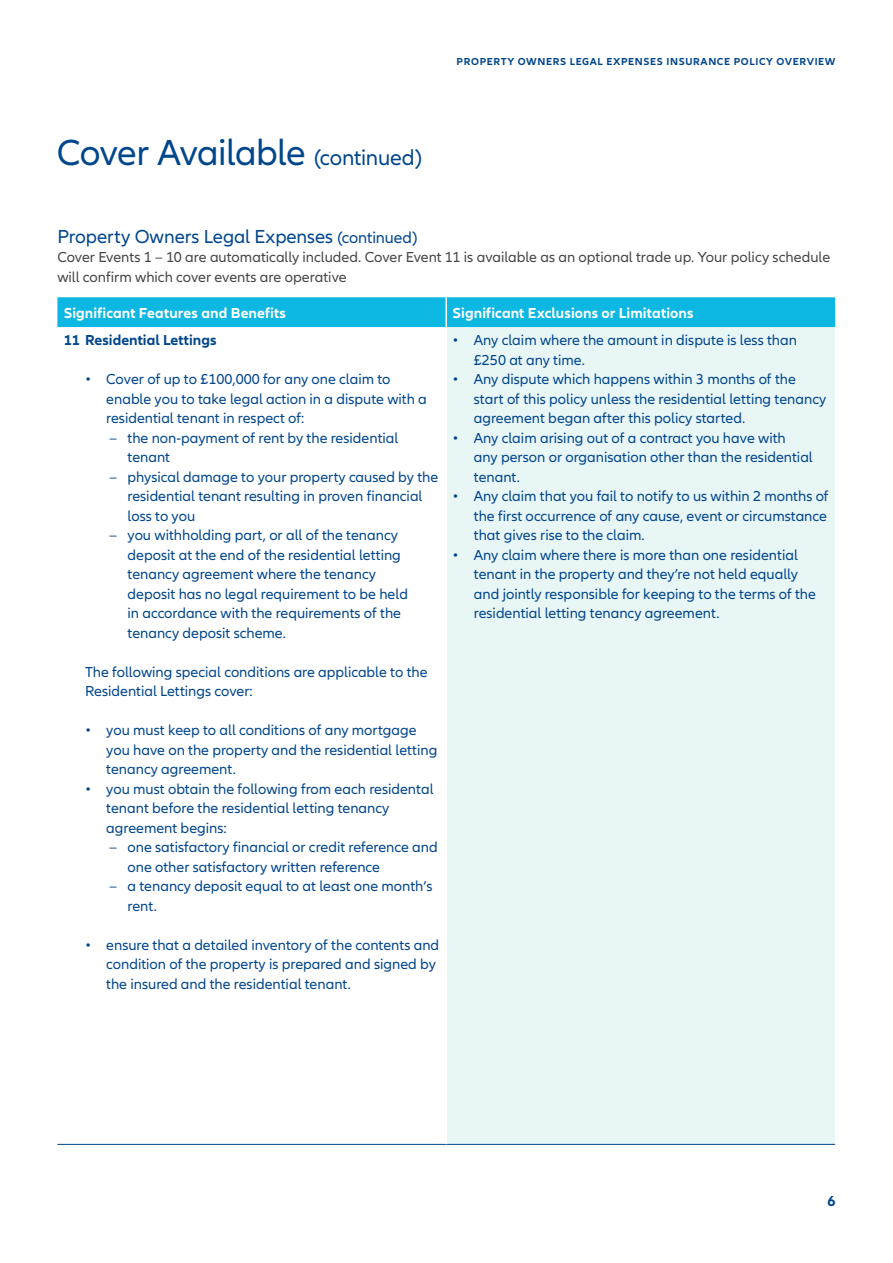
<style>
.page{position:relative;width:893px;height:1263px;background:#fff}
.page>*{position:absolute;margin:0;border:0;box-sizing:border-box;transform-origin:0 0}
.t1{font:37.5px "Allianz Neo";letter-spacing:-.02em;color:#00468b}
.t2{font:19.5px "Allianz Neo";letter-spacing:-.005em;color:#00468b}
.t3{font:15px/19.5px "Allianz Neo";color:#00468b}
.t4{font:15px/19.5px "Allianz Neo";color:#464547}
.t5{font:700 15px "Allianz Neo";letter-spacing:.005em;color:#fff}
.t6{font:700 15px "Allianz Neo";color:#00468b}
.t7{font:700 10.5px "Allianz Neo";letter-spacing:.06em;color:#00468b}
.s1{font-size:22.5px}
.s2{font-size:16.5px}
</style>
<div class="page">
<div style="left:446px;top:327px;width:389px;height:817px;background:#e9f6f6"></div>
<hr style="left:57px;top:1144px;width:389px;height:1px;background:#00468b">
<hr style="left:446px;top:1144px;width:389px;height:1px;background:#00468b">
<hr style="left:445px;top:327px;width:2px;height:817px;background:#fff">
<div style="left:57px;top:297px;width:778px;height:30px;background:#0cb7e1"></div>
<hr style="left:445px;top:297px;width:2px;height:30px;background:#fff">
<h1 class="t1" style="left:57px;top:132px;width:367px">Cover Available <span class="s1">(continued)</span></h1>
<p class="t7" style="left:457px;top:56px;width:380px">PROPERTY OWNERS LEGAL EXPENSES INSURANCE POLICY OVERVIEW</p>
<h2 class="t2" style="left:57px;top:225px;width:362px">Property Owners Legal Expenses <span class="s2">(continued)</span></h2>
<p class="t4" style="left:57px;top:248px;width:774px">Cover Events 1 – 10 are automatically included. Cover Event 11 is available as an optional trade up. Your policy schedule will confirm which cover events are operative</p>
<p class="t5" style="left:64px;top:304px;width:224px">Significant Features and Benefits</p>
<p class="t5" style="left:453px;top:304px;width:242px">Significant Exclusions or Limitations</p>
<p class="t6" style="left:64px;top:332px;width:154px">11 Residential Lettings</p>
<p class="t3" style="left:106px;top:370px;width:322px;text-indent:-21px">• Cover of up to £100,000 for any one claim to enable you to take legal action in a dispute with a residential tenant in respect of:</p>
<p class="t3" style="left:128px;top:428px;width:272px;text-indent:-18px">– the non-payment of rent by the residential tenant</p>
<p class="t3" style="left:128px;top:467px;width:312px;text-indent:-18px">– physical damage to your property caused by the residential tenant resulting in proven financial loss to you</p>
<p class="t3" style="left:128px;top:526px;width:282px;text-indent:-18px">– you withholding part, or all of the tenancy deposit at the end of the residential letting tenancy agreement where the tenancy deposit has no legal requirement to be held in accordance with the requirements of the tenancy deposit scheme.</p>
<p class="t3" style="left:85px;top:662px;width:344px">The following special conditions are applicable to the<br>Residential Lettings cover:</p>
<p class="t3" style="left:106px;top:721px;width:333px;text-indent:-21px">• you must keep to all conditions of any mortgage you have on the property and the residential letting tenancy agreement.</p>
<p class="t3" style="left:106px;top:779px;width:329px;text-indent:-21px">• you must obtain the following from each residental tenant before the residential letting tenancy agreement begins:</p>
<p class="t3" style="left:128px;top:838px;width:312px;text-indent:-18px">– one satisfactory financial or credit reference and one other satisfactory written reference</p>
<p class="t3" style="left:128px;top:877px;width:306px;text-indent:-18px">– a tenancy deposit equal to at least one month’s rent.</p>
<p class="t3" style="left:106px;top:935px;width:334px;text-indent:-21px">• ensure that a detailed inventory of the contents and condition of the property is prepared and signed by the insured and the residential tenant.</p>
<p class="t3" style="left:474px;top:331px;width:325px;text-indent:-21px">• Any claim where the amount in dispute is less than £250 at any time.</p>
<p class="t3" style="left:474px;top:370px;width:354px;text-indent:-21px">• Any dispute which happens within 3 months of the start of this policy unless the residential letting tenancy agreement began after this policy started.</p>
<p class="t3" style="left:474px;top:428px;width:340px;text-indent:-21px">• Any claim arising out of a contract you have with any person or organisation other than the residential tenant.</p>
<p class="t3" style="left:474px;top:487px;width:356px;text-align:justify;text-indent:-21px">• Any claim that you fail to notify to us within 2 months of the first occurrence of any cause, event or circumstance that gives rise to the claim.</p>
<p class="t3" style="left:474px;top:545px;width:344px;text-indent:-21px">• Any claim where there is more than one residential tenant in the property and they’re not held equally and jointly responsible for keeping to the terms of the residential letting tenancy agreement.</p>
<p class="t6" style="left:827px;top:1192px;width:10px">6</p>
</div>
